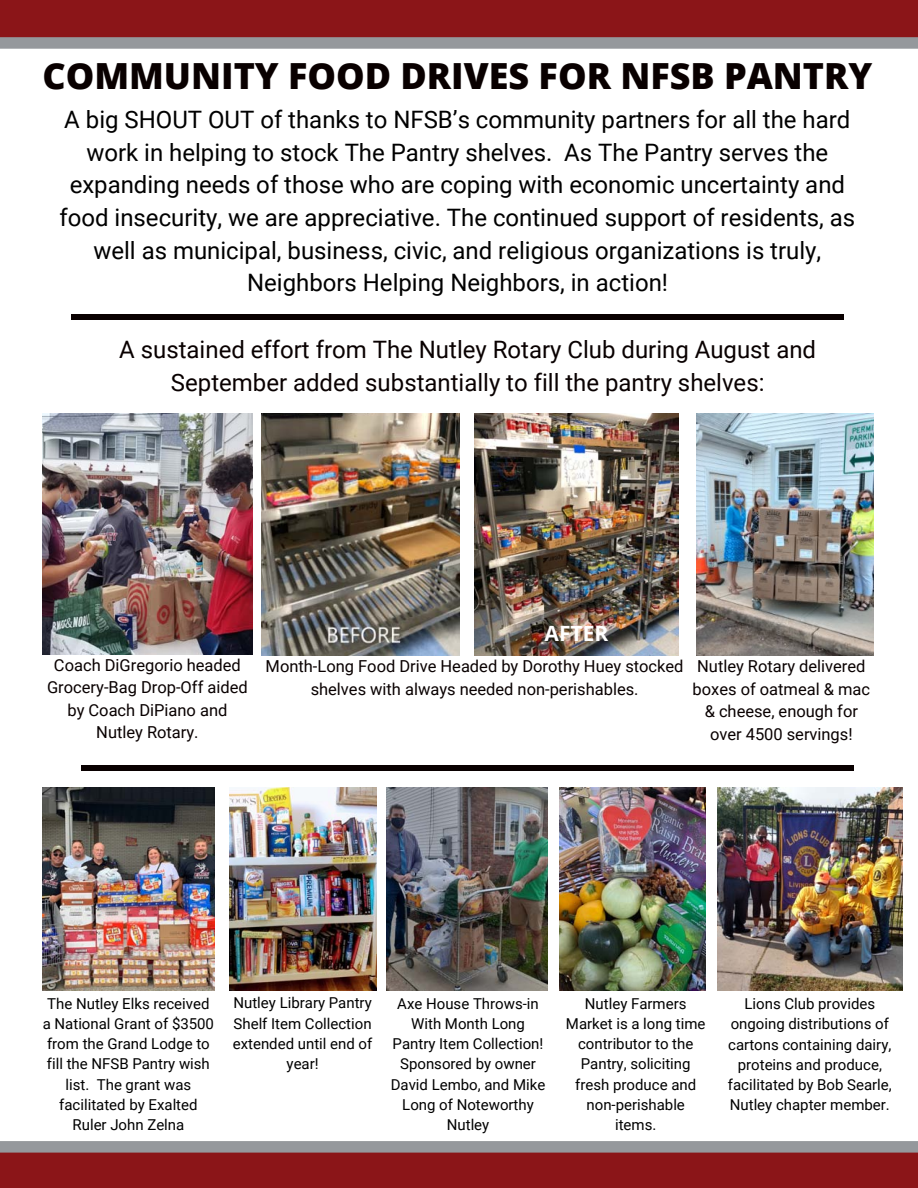
<style>
.page{position:relative;width:918px;height:1188px;background:#fff}
.page>*{position:absolute;margin:0;border:0;box-sizing:border-box;transform-origin:0 0}
.t1{font:800 36px "Open Sans";color:#090000}
.t2{font:24px/32.7px "Roboto";color:#000;text-align:center}
.t3{font:24px/32.7px "Roboto";color:#090000;text-align:center}
.t4{font:700 21px "Open Sans";color:#fff}
.t5{font:16.5px/22.5px "Roboto";color:#090000;text-align:center}
.t6{font:15px/20.2px "Roboto";color:#000;text-align:center}
</style>
<div class="page">
<div style="left:71px;top:314px;width:773px;height:6px;background:#090000"></div>
<div style="left:81px;top:765px;width:773px;height:6px;background:#090000"></div>
<img style="left:261px;top:413px;width:198px;height:242px">
<img style="left:475px;top:413px;width:204px;height:242px">
<img style="left:697px;top:413px;width:177px;height:242px">
<img style="left:42px;top:413px;width:211px;height:241px">
<svg style="left:0;top:0;width:918px;height:49px;background:#8e3538"></svg>
<img style="left:42px;top:787px;width:173px;height:204px">
<img style="left:229px;top:787px;width:147px;height:204px">
<img style="left:387px;top:787px;width:161px;height:204px">
<svg style="left:0;top:1141px;width:918px;height:47px;background:#8d3538"></svg>
<img style="left:559px;top:787px;width:147px;height:204px">
<img style="left:718px;top:787px;width:184px;height:204px">
<h1 class="t1" style="left:42px;top:51px;width:831px">COMMUNITY FOOD DRIVES FOR NFSB PANTRY</h1>
<p class="t2" style="left:59px;top:104px;width:797px">A big SHOUT OUT of thanks to NFSB’s community partners for all the hard work in helping to stock The Pantry shelves. As The Pantry serves the expanding needs of those who are coping with economic uncertainty and food insecurity, we are appreciative. The continued support of residents, as well as municipal, business, civic, and religious organizations is truly, Neighbors Helping Neighbors, in action!</p>
<h2 class="t3" style="left:119px;top:334px;width:698px">A sustained effort from The Nutley Rotary Club during August and<br>September added substantially to fill the pantry shelves:</h2>
<h3 class="t4" style="left:545px;top:619px;width:65px">AFTER</h3>
<p class="t5" style="left:47px;top:654px;width:202px">Coach DiGregorio headed<br>Grocery-Bag Drop-Off aided by Coach DiPiano and<br>Nutley Rotary.</p>
<p class="t5" style="left:693px;top:656px;width:179px">Nutley Rotary delivered boxes of oatmeal &amp; mac &amp; cheese, enough for over 4500 servings!</p>
<p class="t5" style="left:266px;top:656px;width:419px">Month-Long Food Drive Headed by Dorothy Huey stocked shelves with always needed non-perishables.</p>
<p class="t6" style="left:43px;top:993px;width:173px">The Nutley Elks received a National Grant of $3500 from the Grand Lodge to fill the NFSB Pantry wish list. The grant was facilitated by Exalted<br>Ruler John Zelna</p>
<p class="t6" style="left:233px;top:993px;width:141px">Nutley Library Pantry<br>Shelf Item Collection extended until end of year!</p>
<p class="t6" style="left:391px;top:993px;width:156px">Axe House Throws-in<br>With Month Long<br>Pantry Item Collection!<br>Sponsored by owner<br>David Lembo, and Mike<br>Long of Noteworthy<br>Nutley</p>
<p class="t6" style="left:566px;top:993px;width:141px">Nutley Farmers<br>Market is a long time contributor to the<br>Pantry, soliciting fresh produce and non-perishable items.</p>
<p class="t6" style="left:728px;top:994px;width:165px">Lions Club provides ongoing distributions of cartons containing dairy, proteins and produce, facilitated by Bob Searle,<br>Nutley chapter member.</p>
</div>
